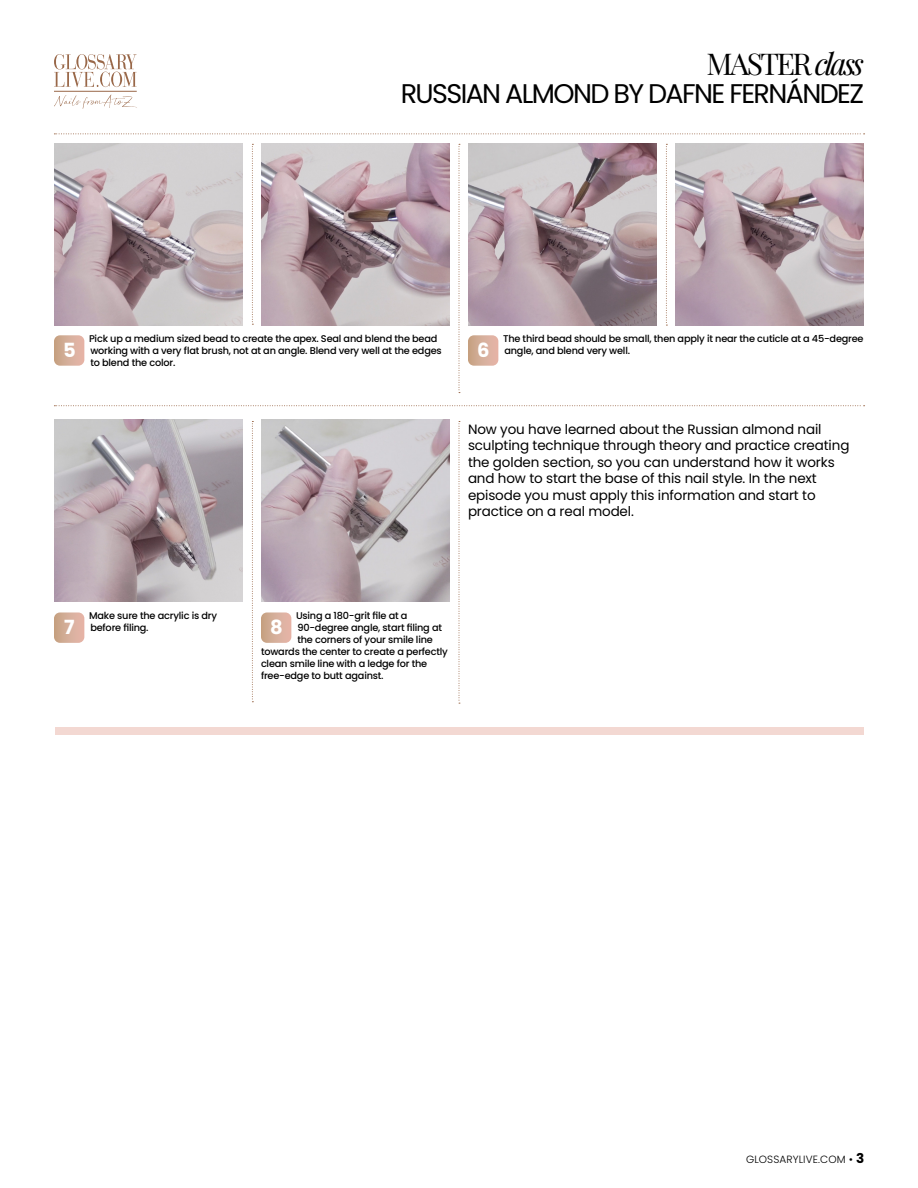
<style>
.page{position:relative;width:918px;height:1188px;background:#fff}
.page>*{position:absolute;margin:0;border:0;box-sizing:border-box;transform-origin:0 0}
.t1{font:30px "Playfair Display";letter-spacing:-.08em;color:#000}
.t2{font:27px "Poppins";letter-spacing:-.06em;color:#000}
.t3{font:700 19.5px "Poppins";color:#fff}
.t4{font:13.5px/16.5px "Poppins";letter-spacing:-.01em;color:#000}
.t5{font:300 10.5px "Poppins";letter-spacing:.01em;color:#000}
.t6{font:500 9.75px/12px "Poppins";letter-spacing:-.02em;color:#000}
.s1{font-style:italic}
.s2{font-weight:400}
.s3{font-weight:700;font-size:13.5px}
</style>
<div class="page">
<svg style="left:252px;top:144px;width:1px;height:181px"></svg>
<svg style="left:252px;top:421px;width:1px;height:281px"></svg>
<svg style="left:459px;top:144px;width:1px;height:249px"></svg>
<svg style="left:666px;top:144px;width:1px;height:182px"></svg>
<svg style="left:459px;top:421px;width:1px;height:283px"></svg>
<svg style="left:54px;top:335px;width:30px;height:31px"></svg>
<svg style="left:468px;top:335px;width:30px;height:31px"></svg>
<svg style="left:54px;top:612px;width:30px;height:31px"></svg>
<svg style="left:54px;top:405px;width:811px;height:1px"></svg>
<svg style="left:54px;top:134px;width:811px;height:1px"></svg>
<img style="left:54px;top:420px;width:189px;height:181px">
<img style="left:261px;top:420px;width:189px;height:181px">
<img style="left:54px;top:144px;width:189px;height:181px">
<img style="left:261px;top:144px;width:189px;height:181px">
<img style="left:468px;top:144px;width:189px;height:181px">
<img style="left:675px;top:144px;width:189px;height:181px">
<svg style="left:54px;top:54px;width:83px;height:33px"></svg>
<hr style="left:54px;top:91px;width:83px;height:1px;background:#996849">
<svg style="left:54px;top:95px;width:83px;height:14px"></svg>
<svg style="left:261px;top:612px;width:30px;height:31px"></svg>
<div style="left:55px;top:728px;width:809px;height:7px;background:#f3d8d2"></div>
<p class="t1" style="left:707px;top:40px;width:159px">MASTER <span class="s1">class</span></p>
<p class="t2" style="left:401px;top:78px;width:465px">RUSSIAN ALMOND BY DAFNE FERNÁNDEZ</p>
<p class="t3" style="left:63px;top:339px;width:14px">5</p>
<p class="t6" style="left:89px;top:332px;width:354px">Pick up a medium sized bead to create the apex. Seal and blend the bead working with a very flat brush, not at an angle. Blend very well at the edges to blend the color.</p>
<p class="t3" style="left:477px;top:339px;width:14px">6</p>
<p class="t6" style="left:503px;top:332px;width:362px">The third bead should be small, then apply it near the cuticle at a 45-degree angle, and blend very well.</p>
<p class="t3" style="left:64px;top:616px;width:12px">7</p>
<p class="t6" style="left:89px;top:609px;width:129px">Make sure the acrylic is dry before filing.</p>
<p class="t4" style="left:468px;top:421px;width:383px">Now you have learned about the Russian almond nail sculpting technique through theory and practice creating the golden section, so you can understand how it works and how to start the base of this nail style. In the next episode you must apply this information and start to practice on a real model.</p>
<p class="t6" style="left:296px;top:609px;width:113px">Using a 180-grit file at a</p>
<p class="t6" style="left:297px;top:621px;width:146px">90-degree angle, start filing at</p>
<p class="t6" style="left:297px;top:633px;width:137px">the corners of your smile line</p>
<p class="t6" style="left:261px;top:645px;width:188px">towards the center to create a perfectly</p>
<p class="t6" style="left:261px;top:657px;width:168px">clean smile line with a ledge for the</p>
<p class="t6" style="left:261px;top:669px;width:124px">free-edge to butt against.</p>
<p class="t3" style="left:270px;top:616px;width:14px">8</p>
<p class="t5" style="left:746px;top:1154px;width:120px">GLOSSARYLIVE.COM <span class="s2">•</span> <span class="s3">3</span></p>
</div>
